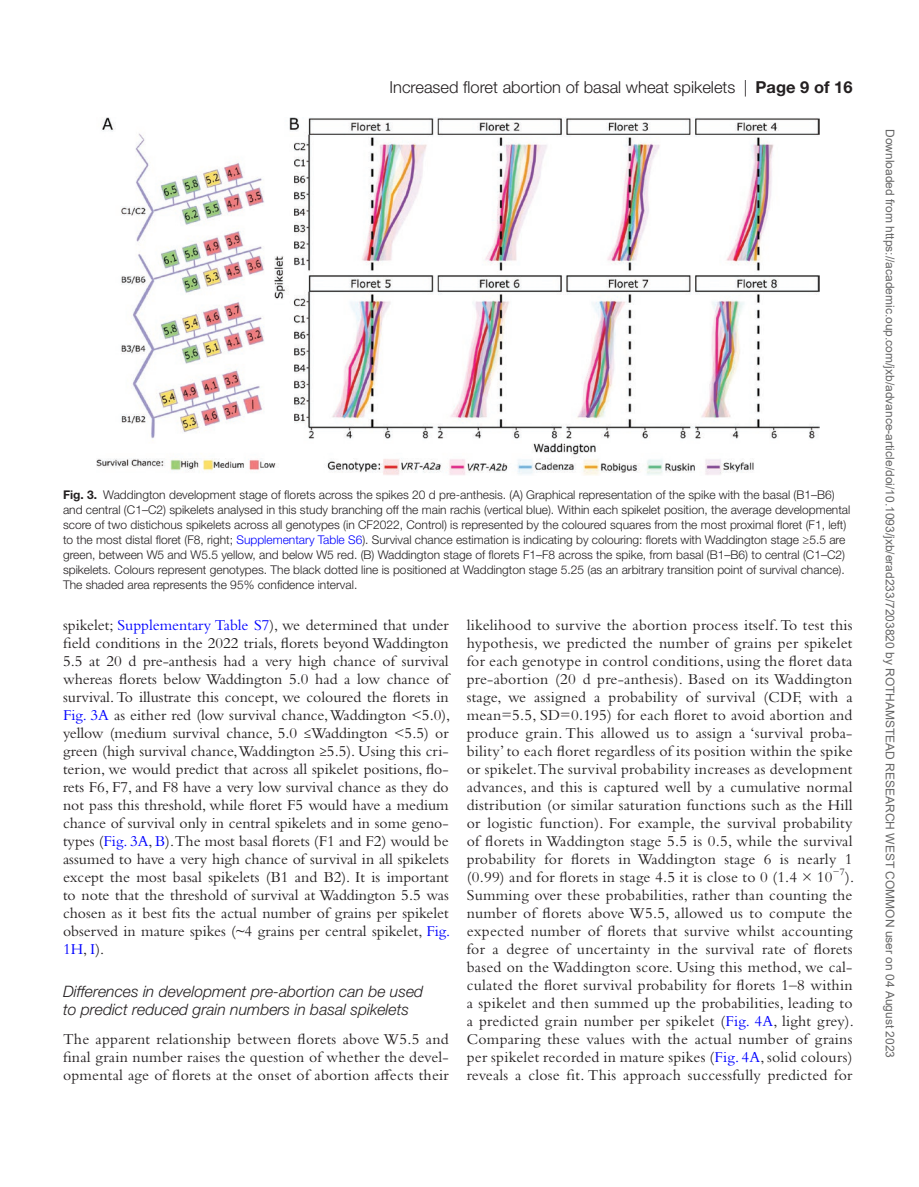
<style>
.page{position:relative;width:919px;height:1187px;background:#fff}
.page>*{position:absolute;margin:0;border:0;box-sizing:border-box;transform-origin:0 0}
.t1{font:300 16.5px "Helvetica Neue LT Std";color:#231f20}
.t2{font:15.75px/18px "Bembo Std";letter-spacing:.015em;color:#231f20;text-align:justify}
.t3{font:italic 300 15.75px/18px "Helvetica Neue LT Std";color:#231f20}
.t4{font:300 12px/15px "Helvetica Neue LT Std";color:#231f20}
.t5{font:12px "Arial";color:#666}
.s1{font-weight:700}
.s2{color:#00f}
</style>
<div class="page">
<img style="left:97px;top:117px;width:721px;height:358px">
<p class="t1" style="left:389px;top:77px;width:464px">Increased floret abortion of basal wheat spikelets | <span class="s1">Page 9 of 16</span></p>
<p class="t4" style="left:63px;top:487px;width:788px"><span class="s1">Fig. 3.</span> Waddington development stage of florets across the spikes 20 d pre-anthesis. (A) Graphical representation of the spike with the basal (B1–B6) and central (C1–C2) spikelets analysed in this study branching off the main rachis (vertical blue). Within each spikelet position, the average developmental score of two distichous spikelets across all genotypes (in CF2022, Control) is represented by the coloured squares from the most proximal floret (F1, left) to the most distal floret (F8, right; <span class="s2">Supplementary Table S6</span>). Survival chance estimation is indicating by colouring: florets with Waddington stage ≥5.5 are green, between W5 and W5.5 yellow, and below W5 red. (B) Waddington stage of florets F1–F8 across the spike, from basal (B1–B6) to central (C1–C2) spikelets. Colours represent genotypes. The black dotted line is positioned at Waddington stage 5.25 (as an arbitrary transition point of survival chance).<br>The shaded area represents the 95% confidence interval.</p>
<p class="t2" style="left:63px;top:615px;width:389px">spikelet; <span class="s2">Supplementary Table S7</span>), we determined that under field conditions in the 2022 trials, florets beyond Waddington 5.5 at 20 d pre-anthesis had a very high chance of survival whereas florets below Waddington 5.0 had a low chance of survival. To illustrate this concept, we coloured the florets in <span class="s2">Fig. 3A</span> as either red (low survival chance, Waddington &lt;5.0), yellow (medium survival chance, 5.0 ≤Waddington &lt;5.5) or green (high survival chance,Waddington ≥5.5). Using this cri&shy;terion, we would predict that across all spikelet positions, flo&shy;rets F6, F7, and F8 have a very low survival chance as they do not pass this threshold, while floret F5 would have a medium chance of survival only in central spikelets and in some geno&shy;types (<span class="s2">Fig. 3A</span>, <span class="s2">B</span>).The most basal florets (F1 and F2) would be assumed to have a very high chance of survival in all spikelets except the most basal spikelets (B1 and B2). It is important to note that the threshold of survival at Waddington 5.5 was chosen as it best fits the actual number of grains per spikelet observed in mature spikes (~4 grains per central spikelet, <span class="s2">Fig.<br>1H</span>, <span class="s2">I</span>).</p>
<p class="t3" style="left:63px;top:982px;width:361px">Differences in development pre-abortion can be used to predict reduced grain numbers in basal spikelets</p>
<p class="t2" style="left:63px;top:1029px;width:387px">The apparent relationship between florets above W5.5 and final grain number raises the question of whether the devel&shy;opmental age of florets at the onset of abortion affects their</p>
<p class="t2" style="left:466px;top:615px;width:389px">likelihood to survive the abortion process itself. To test this hypothesis, we predicted the number of grains per spikelet for each genotype in control conditions, using the floret data pre-abortion (20 d pre-anthesis). Based on its Waddington stage, we assigned a probability of survival (CDF, with a mean=5.5, SD=0.195) for each floret to avoid abortion and produce grain. This allowed us to assign a ‘survival proba&shy;bility’ to each floret regardless of its position within the spike or spikelet. The survival probability increases as development advances, and this is captured well by a cumulative normal distribution (or similar saturation functions such as the Hill or logistic function). For example, the survival probability of florets in Waddington stage 5.5 is 0.5, while the survival probability for florets in Waddington stage 6 is nearly 1 (0.99) and for florets in stage 4.5 it is close to 0 (1.4 × 10<sup>−7</sup>).<br>Summing over these probabilities, rather than counting the number of florets above W5.5, allowed us to compute the expected number of florets that survive whilst accounting for a degree of uncertainty in the survival rate of florets based on the Waddington score. Using this method, we cal&shy;culated the floret survival probability for florets 1–8 within a spikelet and then summed up the probabilities, leading to a predicted grain number per spikelet (<span class="s2">Fig. 4A</span>, light grey).<br>Comparing these values with the actual number of grains per spikelet recorded in mature spikes (<span class="s2">Fig. 4A</span>, solid colours) reveals a close fit. This approach successfully predicted for</p>
<p class="t5" style="left:894px;top:129px;width:930px;rotate:90deg">Downloaded from https://academic.oup.com/jxb/advance-article/doi/10.1093/jxb/erad233/7203820 by ROTHAMSTEAD RESEARCH WEST COMMON user on 04 August 2023</p>
</div>
